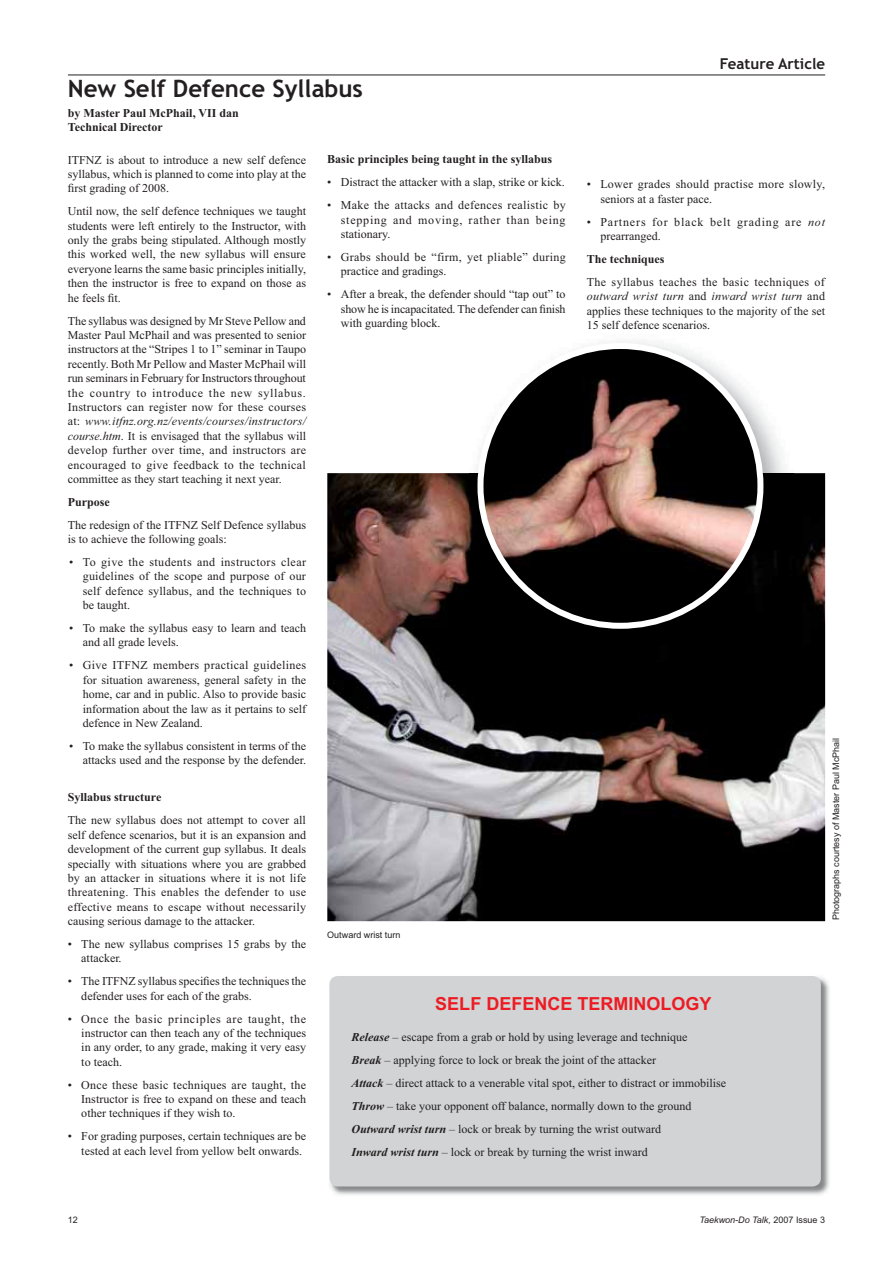
<style>
.page{position:relative;width:893px;height:1263px;background:#fff}
.page>*{position:absolute;margin:0;border:0;box-sizing:border-box;transform-origin:0 0}
.t1{font:700 24px "Trebuchet MS";color:#231f20}
.t2{font:700 18px "Arial";color:#ed1c24}
.t3{font:700 15px "Trebuchet MS";color:#231f20}
.t4{font:12px/14.4px "Times New Roman";color:#231f20;text-align:justify}
.t5{font:700 12px/14.4px "Times New Roman";color:#231f20}
.t6{font:12px/14.4px "Times New Roman";letter-spacing:.025em;color:#231f20}
.t7{font:12px/14.4px "Times New Roman";letter-spacing:.07em;color:#231f20}
.t8{font:12px/14.4px "Times New Roman";letter-spacing:.065em;color:#231f20}
.t9{font:9px "Arial";color:#231f20}
.t10{font:italic 9px "Arial";color:#231f20}
.s1{font-style:italic}
.s2{font-weight:700;font-style:italic}
.s3{font-style:normal}
</style>
<div class="page">
<hr style="left:68px;top:75px;width:757px;height:1px;background:#231f20">
<img style="left:327px;top:473px;width:498px;height:448px">
<img style="left:330px;top:976px;width:500px;height:219px">
<div style="left:329px;top:976px;width:491px;height:211px;background:#d1d3d4;border-radius:9px"></div>
<img style="left:469px;top:341px;width:324px;height:318px">
<img style="left:480px;top:346px;width:280px;height:280px;border-radius:50%">
<div style="left:477px;top:343px;width:286px;height:286px;border:6px solid #fff;border-radius:50%"></div>
<p class="t3" style="left:719px;top:58px;width:107px">Feature Article</p>
<h1 class="t1" style="left:68px;top:79px;width:297px">New Self Defence Syllabus</h1>
<p class="t5" style="left:68px;top:107px;width:172px">by Master Paul McPhail, VII dan<br>Technical Director</p>
<p class="t4" style="left:68px;top:154px;width:240px">ITFNZ is about to introduce a new self defence syllabus, which is planned to come into play at the first grading of 2008.</p>
<p class="t4" style="left:68px;top:205px;width:240px">Until now, the self defence techniques we taught students were left entirely to the Instructor, with only the grabs being stipulated. Although mostly this worked well, the new syllabus will ensure everyone learns the same basic principles initially, then the instructor is free to expand on those as he feels fit.</p>
<p class="t4" style="left:68px;top:314px;width:240px">The syllabus was designed by Mr Steve Pellow and Master Paul McPhail and was presented to senior instructors at the “Stripes 1 to 1” seminar in Taupo recently. Both Mr Pellow and Master McPhail will run seminars in February for Instructors throughout the country to introduce the new syllabus.<br>Instructors can register now for these courses at: <span class="s1">www.itfnz.org.nz/events/courses/instructors/ course.htm</span>. It is envisaged that the syllabus will develop further over time, and instructors are encouraged to give feedback to the technical committee as they start teaching it next year.</p>
<p class="t5" style="left:68px;top:496px;width:44px">Purpose</p>
<p class="t4" style="left:68px;top:519px;width:240px">The redesign of the ITFNZ Self Defence syllabus is to achieve the following goals:</p>
<p class="t4" style="left:83px;top:556px;width:225px">To give the students and instructors clear guidelines of the scope and purpose of our self defence syllabus, and the techniques to be taught.</p>
<p class="t4" style="left:83px;top:622px;width:225px">To make the syllabus easy to learn and teach and all grade levels.</p>
<p class="t4" style="left:83px;top:659px;width:225px">Give ITFNZ members practical guidelines for situation awareness, general safety in the home, car and in public. Also to provide basic information about the law as it pertains to self defence in New Zealand.</p>
<p class="t4" style="left:83px;top:740px;width:225px">To make the syllabus consistent in terms of the attacks used and the response by the defender.</p>
<p class="t5" style="left:68px;top:792px;width:95px">Syllabus structure</p>
<p class="t4" style="left:68px;top:814px;width:240px">The new syllabus does not attempt to cover all self defence scenarios, but it is an expansion and development of the current gup syllabus. It deals specially with situations where you are grabbed by an attacker in situations where it is not life threatening. This enables the defender to use effective means to escape without necessarily causing serious damage to the attacker.</p>
<p class="t4" style="left:81px;top:938px;width:226px">The new syllabus comprises 15 grabs by the attacker.</p>
<p class="t4" style="left:81px;top:975px;width:226px">The ITFNZ syllabus specifies the techniques the defender uses for each of the grabs.</p>
<p class="t4" style="left:81px;top:1013px;width:226px">Once the basic principles are taught, the instructor can then teach any of the techniques in any order, to any grade, making it very easy to teach.</p>
<p class="t4" style="left:81px;top:1079px;width:226px">Once these basic techniques are taught, the Instructor is free to expand on these and teach other techniques if they wish to.</p>
<p class="t4" style="left:81px;top:1130px;width:226px">For grading purposes, certain techniques are be tested at each level from yellow belt onwards.</p>
<p class="t5" style="left:327px;top:154px;width:226px">Basic principles being taught in the syllabus</p>
<p class="t4" style="left:341px;top:172px;width:226px;line-height:23px">Distract the attacker with a slap, strike or kick.<br>Make the attacks and defences realistic by</p>
<p class="t8" style="left:341px;top:213px;width:226px">stepping and moving, rather than being stationary.</p>
<p class="t6" style="left:341px;top:251px;width:226px">Grabs should be “firm, yet pliable” during practice and gradings.</p>
<p class="t4" style="left:341px;top:288px;width:226px">After a break, the defender should “tap out” to show he is incapacitated. The defender can finish with guarding block.</p>
<p class="t6" style="left:600px;top:178px;width:226px">Lower grades should practise more slowly, seniors at a faster pace.</p>
<p class="t7" style="left:600px;top:216px;width:226px">Partners for black belt grading are <span class="s1">not </span>prearranged.</p>
<p class="t5" style="left:587px;top:253px;width:79px">The techniques</p>
<p class="t4" style="left:587px;top:276px;width:240px">The syllabus teaches the basic techniques of <span class="s1">outward wrist turn</span> and <span class="s1">inward wrist turn</span> and applies these techniques to the majority of the set 15 self defence scenarios.</p>
<p class="t4" style="left:327px;top:172px;width:6px;line-height:23px">• •</p>
<p class="t4" style="left:587px;top:178px;width:6px">•</p>
<p class="t4" style="left:587px;top:216px;width:6px">•</p>
<p class="t4" style="left:327px;top:251px;width:6px">•</p>
<p class="t4" style="left:327px;top:288px;width:6px">•</p>
<p class="t4" style="left:69px;top:556px;width:6px">•</p>
<p class="t4" style="left:69px;top:622px;width:6px">•</p>
<p class="t4" style="left:69px;top:659px;width:6px">•</p>
<p class="t9" style="left:832px;top:920px;width:184px;rotate:-90deg">Photographs courtesy of Master Paul McPhail</p>
<p class="t4" style="left:69px;top:740px;width:6px">•</p>
<p class="t9" style="left:327px;top:931px;width:75px">Outward wrist turn</p>
<p class="t4" style="left:68px;top:938px;width:6px">•</p>
<p class="t4" style="left:68px;top:975px;width:6px">•</p>
<p class="t4" style="left:68px;top:1013px;width:6px">•</p>
<h2 class="t2" style="left:435px;top:997px;width:278px">SELF DEFENCE TERMINOLOGY</h2>
<p class="t4" style="left:351px;top:1027px;width:376px;line-height:23px;text-align:left"><span class="s2">Release</span> – escape from a grab or hold by using leverage and technique<br><span class="s2">Break</span> – applying force to lock or break the joint of the attacker<br><span class="s2">Attack</span> – direct attack to a venerable vital spot, either to distract or immobilise <span class="s2">Throw</span> – take your opponent off balance, normally down to the ground <span class="s2">Outward wrist turn</span> – lock or break by turning the wrist outward<br><span class="s2">Inward wrist turn</span> – lock or break by turning the wrist inward</p>
<p class="t4" style="left:68px;top:1079px;width:6px">•</p>
<p class="t4" style="left:68px;top:1130px;width:6px">•</p>
<p class="t9" style="left:68px;top:1216px;width:12px">12</p>
<p class="t10" style="left:699px;top:1216px;width:127px">Taekwon-Do Talk, <span class="s3">2007 Issue 3</span></p>
</div>
